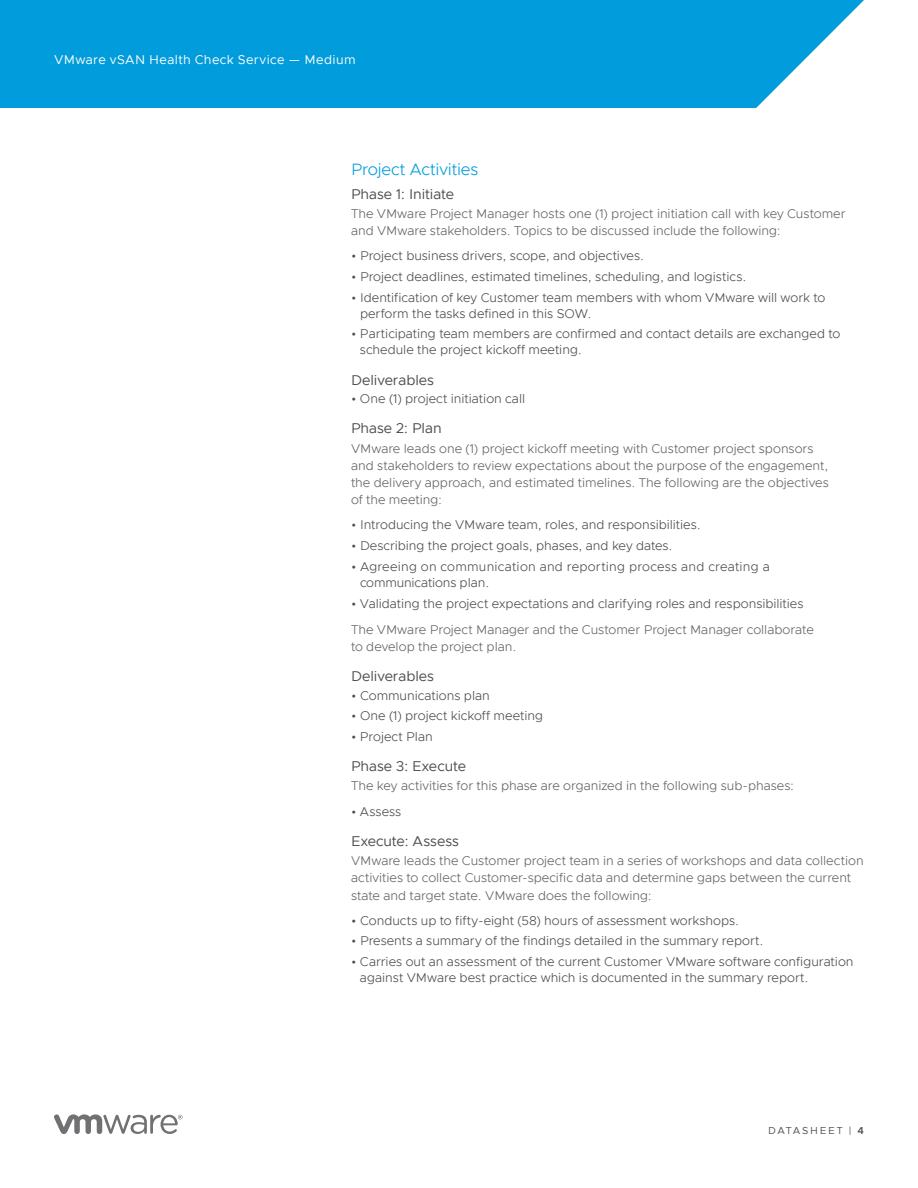
<style>
.page{position:relative;width:918px;height:1188px;background:#fff}
.page>*{position:absolute;margin:0;border:0;box-sizing:border-box;transform-origin:0 0}
.t1{font:300 16.5px "Metropolis";letter-spacing:-.01em;color:#009cdc}
.t2{font:14.25px "Metropolis";color:#4b4c4d}
.t3{font:300 12.75px/16.2px "Metropolis";color:#4b4c4d}
.t4{font:300 12.75px/17.2px "Metropolis";color:#636366}
.t5{font:12.75px "Metropolis";letter-spacing:.025em;color:#fff}
.t6{font:10.2px "Metropolis";letter-spacing:.165em;color:#4b4c4d}
.s1{font-weight:600}
</style>
<div class="page">
<svg style="left:54px;top:1114px;width:129px;height:20px"></svg>
<div style="left:0;top:0;width:864px;height:108px;background:#009cdc"></div>
<p class="t5" style="left:54px;top:52px;width:303px">VMware vSAN Health Check Service — Medium</p>
<p class="t1" style="left:351px;top:159px;width:129px">Project Activities</p>
<p class="t2" style="left:351px;top:185px;width:105px">Phase 1: Initiate</p>
<p class="t4" style="left:351px;top:205px;width:496px">The VMware Project Manager hosts one (1) project initiation call with key Customer and VMware stakeholders. Topics to be discussed include the following:</p>
<p class="t3" style="left:351px;top:248px;width:295px">• Project business drivers, scope, and objectives.</p>
<p class="t3" style="left:351px;top:268px;width:397px">• Project deadlines, estimated timelines, scheduling, and logistics.</p>
<p class="t3" style="left:360px;top:289px;width:467px;text-indent:-9px">• Identification of key Customer team members with whom VMware will work to perform the tasks defined in this SOW.</p>
<p class="t3" style="left:360px;top:326px;width:482px;text-indent:-9px">• Participating team members are confirmed and contact details are exchanged to schedule the project kickoff meeting.</p>
<p class="t2" style="left:351px;top:371px;width:85px">Deliverables</p>
<p class="t3" style="left:351px;top:390px;width:176px">• One (1) project initiation call</p>
<p class="t2" style="left:351px;top:419px;width:92px">Phase 2: Plan</p>
<p class="t4" style="left:351px;top:440px;width:479px">VMware leads one (1) project kickoff meeting with Customer project sponsors and stakeholders to review expectations about the purpose of the engagement, the delivery approach, and estimated timelines. The following are the objectives of the meeting:</p>
<p class="t3" style="left:351px;top:517px;width:351px">• Introducing the VMware team, roles, and responsibilities.</p>
<p class="t3" style="left:351px;top:538px;width:323px">• Describing the project goals, phases, and key dates.</p>
<p class="t3" style="left:360px;top:558px;width:411px;text-indent:-9px">• Agreeing on communication and reporting process and creating a communications plan.</p>
<p class="t3" style="left:351px;top:595px;width:454px">• Validating the project expectations and clarifying roles and responsibilities</p>
<p class="t4" style="left:351px;top:621px;width:464px">The VMware Project Manager and the Customer Project Manager collaborate to develop the project plan.</p>
<p class="t2" style="left:351px;top:667px;width:85px">Deliverables</p>
<p class="t3" style="left:351px;top:687px;width:140px">• Communications plan</p>
<p class="t3" style="left:351px;top:708px;width:194px">• One (1) project kickoff meeting</p>
<p class="t3" style="left:351px;top:728px;width:83px">• Project Plan</p>
<p class="t2" style="left:351px;top:757px;width:117px">Phase 3: Execute</p>
<p class="t4" style="left:351px;top:777px;width:445px">The key activities for this phase are organized in the following sub-phases:</p>
<p class="t3" style="left:351px;top:803px;width:52px">• Assess</p>
<p class="t2" style="left:351px;top:832px;width:110px">Execute: Assess</p>
<p class="t4" style="left:351px;top:852px;width:514px">VMware leads the Customer project team in a series of workshops and data collection activities to collect Customer-specific data and determine gaps between the current state and target state. VMware does the following:</p>
<p class="t3" style="left:351px;top:912px;width:390px">• Conducts up to fifty-eight (58) hours of assessment workshops.</p>
<p class="t3" style="left:351px;top:933px;width:414px">• Presents a summary of the findings detailed in the summary report.</p>
<p class="t3" style="left:360px;top:954px;width:495px;text-indent:-9px">• Carries out an assessment of the current Customer VMware software configuration against VMware best practice which is documented in the summary report.</p>
<p class="t6" style="left:768px;top:1124px;width:97px">DATASHEET | <span class="s1">4</span></p>
</div>
